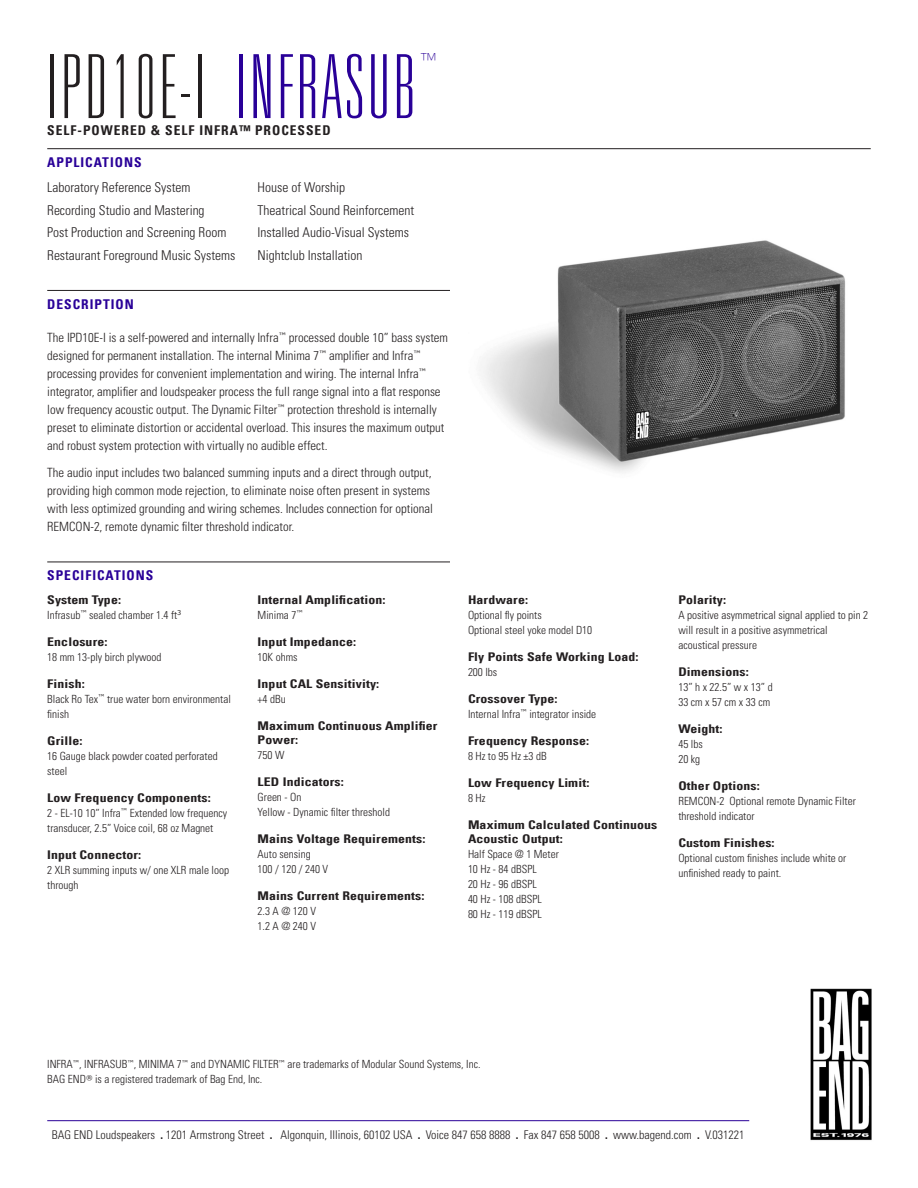
<style>
.page{position:relative;width:918px;height:1188px;background:#fff}
.page>*{position:absolute;margin:0;border:0;box-sizing:border-box;transform-origin:0 0}
.Product_Header{font:100 ultra-condensed 88.5px "Univers LT Std";letter-spacing:.05em;color:#231f20}
.Product_Header-2{font:100 ultra-condensed 18px "Univers LT Std";color:#290098}
.Applications_Body_Te{font:300 condensed 13.5px "Univers LT Std";color:#231f20}
.Main_Header_Divider{font:13.5px "Univers Com 67 Bold Cond";letter-spacing:.075em;color:#290098}
.Product_Header-3{font:13.5px "Univers Com 67 Bold Cond";letter-spacing:.075em;color:#231f20}
.Description_Body_Tex{font:300 condensed 12.75px/18px "Univers LT Std";color:#231f20}
.Quick_Specs_Header{font:12px/13.5px "Univers Com 67 Bold Cond";letter-spacing:.01em;color:#231f20;scale:1.15 1}
.t1{font:300 condensed 12px "Univers LT Std";color:#231f20}
.Quick_Specs_Body_Tex{font:300 condensed 11.25px/15px "Univers LT Std";color:#231f20}
.s1{color:#290098}
.s2{font-family:"Univers Com 67 Bold Cond";font-weight:400;font-stretch:normal}
</style>
<div class="page">
<hr style="left:47px;top:1120px;width:702px;height:1px;background:#290098">
<img style="left:810px;top:988px;width:62px;height:153px">
<img style="left:480px;top:240px;width:366px;height:233px">
<hr style="left:47px;top:148px;width:824px;height:1px;background:#231f20">
<hr style="left:47px;top:290px;width:403px;height:1px;background:#231f20">
<hr style="left:47px;top:562px;width:403px;height:1px;background:#231f20">
<p class="Product_Header" style="left:47px;top:42px;width:370px">IPD10E-I <span class="s1">INFRASUB</span></p>
<p class="Product_Header-2" style="left:420px;top:50px;width:19px">™</p>
<p class="Product_Header-3" style="left:47px;top:121px;width:285px">SELF-POWERED &amp; SELF INFRA™ PROCESSED</p>
<p class="Main_Header_Divider" style="left:47px;top:154px;width:96px">APPLICATIONS</p>
<p class="Applications_Body_Te" style="left:47px;top:179px;width:145px">Laboratory Reference System</p>
<p class="Applications_Body_Te" style="left:47px;top:202px;width:159px">Recording Studio and Mastering</p>
<p class="Applications_Body_Te" style="left:47px;top:224px;width:181px">Post Production and Screening Room</p>
<p class="Applications_Body_Te" style="left:47px;top:247px;width:190px">Restaurant Foreground Music Systems</p>
<p class="Applications_Body_Te" style="left:258px;top:179px;width:89px">House of Worship</p>
<p class="Applications_Body_Te" style="left:258px;top:202px;width:158px">Theatrical Sound Reinforcement</p>
<p class="Applications_Body_Te" style="left:258px;top:224px;width:153px">Installed Audio-Visual Systems</p>
<p class="Applications_Body_Te" style="left:258px;top:247px;width:106px">Nightclub Installation</p>
<p class="Main_Header_Divider" style="left:47px;top:296px;width:88px">DESCRIPTION</p>
<p class="Description_Body_Tex" style="left:47px;top:329px;width:402px">The IPD10E-I is a self-powered and internally Infra<sup>™</sup> processed double 10” bass system designed for permanent installation. The internal Minima 7<sup>™</sup> amplifier and Infra<sup>™ </sup>processing provides for convenient implementation and wiring. The internal Infra<sup>™ </sup>integrator, amplifier and loudspeaker process the full range signal into a flat response low frequency acoustic output. The Dynamic Filter<sup>™</sup> protection threshold is internally preset to eliminate distortion or accidental overload. This insures the maximum output and robust system protection with virtually no audible effect.</p>
<p class="Description_Body_Tex" style="left:47px;top:464px;width:387px">The audio input includes two balanced summing inputs and a direct through output, providing high common mode rejection, to eliminate noise often present in systems with less optimized grounding and wiring schemes. Includes connection for optional REMCON-2, remote dynamic filter threshold indicator.</p>
<p class="Main_Header_Divider" style="left:47px;top:567px;width:108px">SPECIFICATIONS</p>
<p class="Quick_Specs_Header" style="left:47px;top:593px;width:66px">System Type:</p>
<p class="Quick_Specs_Body_Tex" style="left:47px;top:608px;width:136px">Infrasub<sup>™</sup> sealed chamber 1.4 ft<sup>3</sup></p>
<p class="Quick_Specs_Header" style="left:47px;top:635px;width:54px">Enclosure:</p>
<p class="Quick_Specs_Body_Tex" style="left:47px;top:650px;width:116px">18 mm 13-ply birch plywood</p>
<p class="Quick_Specs_Header" style="left:47px;top:677px;width:34px">Finish:</p>
<p class="Quick_Specs_Body_Tex" style="left:47px;top:692px;width:185px">Black Ro Tex<sup>™</sup> true water born environmental finish</p>
<p class="Quick_Specs_Header" style="left:47px;top:734px;width:32px">Grille:</p>
<p class="Quick_Specs_Body_Tex" style="left:47px;top:749px;width:172px">16 Gauge black powder coated perforated steel</p>
<p class="Quick_Specs_Header" style="left:47px;top:791px;width:144px">Low Frequency Components:</p>
<p class="Quick_Specs_Body_Tex" style="left:47px;top:806px;width:182px">2 - EL-10 10” Infra<sup>™</sup> Extended low frequency transducer, 2.5” Voice coil, 68 oz Magnet</p>
<p class="Quick_Specs_Header" style="left:47px;top:848px;width:83px">Input Connector:</p>
<p class="Quick_Specs_Body_Tex" style="left:47px;top:863px;width:183px">2 XLR summing inputs w/ one XLR male loop through</p>
<p class="Quick_Specs_Header" style="left:258px;top:593px;width:113px">Internal Amplification:</p>
<p class="Quick_Specs_Body_Tex" style="left:258px;top:608px;width:47px">Minima 7<sup>™</sup></p>
<p class="Quick_Specs_Header" style="left:258px;top:635px;width:87px">Input Impedance:</p>
<p class="Quick_Specs_Body_Tex" style="left:258px;top:650px;width:41px">10K ohms</p>
<p class="Quick_Specs_Header" style="left:258px;top:677px;width:107px">Input CAL Sensitivity:</p>
<p class="Quick_Specs_Body_Tex" style="left:258px;top:692px;width:30px">+4 dBu</p>
<p class="Quick_Specs_Header" style="left:258px;top:719px;width:158px">Maximum Continuous Amplifier<br>Power:</p>
<p class="Quick_Specs_Body_Tex" style="left:258px;top:747px;width:28px">750 W</p>
<p class="Quick_Specs_Header" style="left:258px;top:775px;width:77px">LED Indicators:</p>
<p class="Quick_Specs_Body_Tex" style="left:258px;top:789px;width:45px">Green - On</p>
<p class="Quick_Specs_Body_Tex" style="left:258px;top:804px;width:134px">Yellow - Dynamic filter threshold</p>
<p class="Quick_Specs_Header" style="left:258px;top:832px;width:148px">Mains Voltage Requirements:</p>
<p class="Quick_Specs_Body_Tex" style="left:258px;top:846px;width:55px">Auto sensing</p>
<p class="Quick_Specs_Body_Tex" style="left:258px;top:861px;width:72px">100 / 120 / 240 V</p>
<p class="Quick_Specs_Header" style="left:258px;top:889px;width:147px">Mains Current Requirements:</p>
<p class="Quick_Specs_Body_Tex" style="left:258px;top:903px;width:60px">2.3 A @ 120 V</p>
<p class="Quick_Specs_Body_Tex" style="left:258px;top:918px;width:60px">1.2 A @ 240 V</p>
<p class="Quick_Specs_Header" style="left:468px;top:593px;width:54px">Hardware:</p>
<p class="Quick_Specs_Body_Tex" style="left:468px;top:608px;width:75px">Optional fly points</p>
<p class="Quick_Specs_Body_Tex" style="left:468px;top:623px;width:126px">Optional steel yoke model D10</p>
<p class="Quick_Specs_Header" style="left:468px;top:650px;width:150px">Fly Points Safe Working Load:</p>
<p class="Quick_Specs_Body_Tex" style="left:468px;top:665px;width:31px">200 lbs</p>
<p class="Quick_Specs_Header" style="left:468px;top:692px;width:79px">Crossover Type:</p>
<p class="Quick_Specs_Body_Tex" style="left:468px;top:707px;width:130px">Internal Infra<sup>™</sup> integrator inside</p>
<p class="Quick_Specs_Header" style="left:468px;top:734px;width:107px">Frequency Response:</p>
<p class="Quick_Specs_Body_Tex" style="left:468px;top:749px;width:80px">8 Hz to 95 Hz ±3 dB</p>
<p class="Quick_Specs_Header" style="left:468px;top:776px;width:107px">Low Frequency Limit:</p>
<p class="Quick_Specs_Body_Tex" style="left:468px;top:791px;width:19px">8 Hz</p>
<p class="Quick_Specs_Header" style="left:468px;top:818px;width:166px">Maximum Calculated Continuous<br>Acoustic Output:</p>
<p class="Quick_Specs_Body_Tex" style="left:468px;top:846px;width:92px">Half Space @ 1 Meter</p>
<p class="Quick_Specs_Body_Tex" style="left:468px;top:861px;width:70px">10 Hz - 84 dBSPL</p>
<p class="Quick_Specs_Body_Tex" style="left:468px;top:876px;width:70px">20 Hz - 96 dBSPL</p>
<p class="Quick_Specs_Body_Tex" style="left:468px;top:891px;width:75px">40 Hz - 108 dBSPL</p>
<p class="Quick_Specs_Body_Tex" style="left:468px;top:906px;width:75px">80 Hz - 119 dBSPL</p>
<p class="Quick_Specs_Header" style="left:678px;top:593px;width:43px">Polarity:</p>
<p class="Quick_Specs_Body_Tex" style="left:678px;top:608px;width:191px">A positive asymmetrical signal applied to pin 2 will result in a positive asymmetrical acoustical pressure</p>
<p class="Quick_Specs_Header" style="left:678px;top:665px;width:63px">Dimensions:</p>
<p class="Quick_Specs_Body_Tex" style="left:678px;top:680px;width:96px">13” h x 22.5” w x 13” d</p>
<p class="Quick_Specs_Body_Tex" style="left:678px;top:695px;width:93px">33 cm x 57 cm x 33 cm</p>
<p class="Quick_Specs_Header" style="left:678px;top:722px;width:40px">Weight:</p>
<p class="Quick_Specs_Body_Tex" style="left:678px;top:737px;width:26px">45 lbs</p>
<p class="Quick_Specs_Body_Tex" style="left:678px;top:752px;width:23px">20 kg</p>
<p class="Quick_Specs_Header" style="left:678px;top:779px;width:72px">Other Options:</p>
<p class="Quick_Specs_Body_Tex" style="left:678px;top:794px;width:179px">REMCON-2 Optional remote Dynamic Filter threshold indicator</p>
<p class="Quick_Specs_Header" style="left:678px;top:836px;width:85px">Custom Finishes:</p>
<p class="Quick_Specs_Body_Tex" style="left:678px;top:851px;width:170px">Optional custom finishes include white or unfinished ready to paint.</p>
<p class="Quick_Specs_Body_Tex" style="left:47px;top:1057px;width:435px">INFRA<sup>™</sup>, INFRASUB<sup>™</sup>, MINIMA 7<sup>™</sup> and DYNAMIC FILTER<sup>™</sup> are trademarks of Modular Sound Systems, Inc.</p>
<p class="Quick_Specs_Body_Tex" style="left:47px;top:1072px;width:217px">BAG END<sup>®</sup> is a registered trademark of Bag End, Inc.</p>
<p class="t1" style="left:52px;top:1127px;width:694px">BAG END Loudspeakers <span class="s2">.</span> 1201 Armstrong Street <span class="s2">.</span> Algonquin, Illinois, 60102 USA <span class="s2">.</span> Voice 847 658 8888 <span class="s2">.</span> Fax 847 658 5008 <span class="s2">.</span> www.bagend.com <span class="s2">.</span> V.031221</p>
</div>
